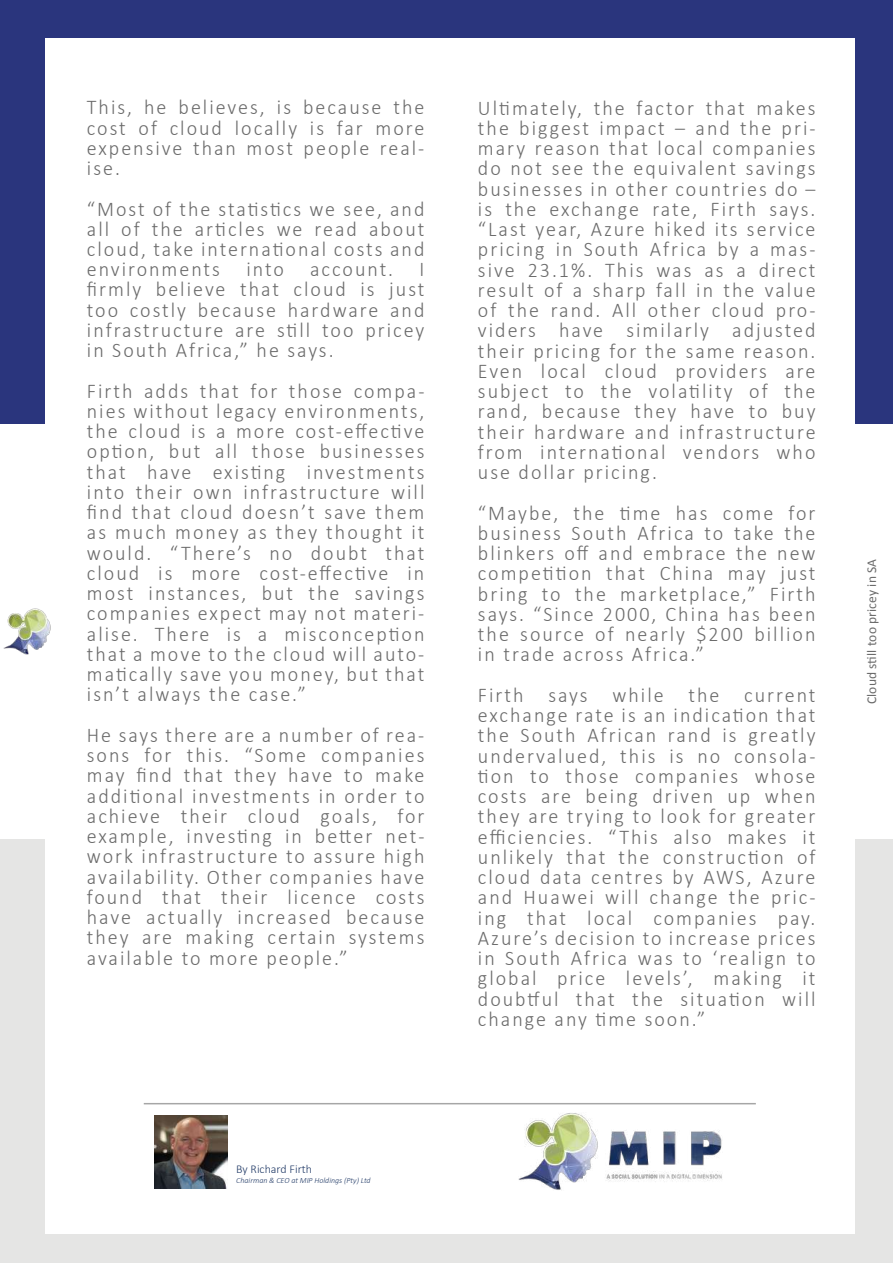
<style>
.page{position:relative;width:893px;height:1263px;background:#fff}
.page>*{position:absolute;margin:0;border:0;box-sizing:border-box;transform-origin:0 0}
.t1{font:300 21px/20.2px "Calibri";letter-spacing:.1em;color:#6b6b6b;text-align:justify;scale:.96 1}
.t2{font:13.5px "Calibri";letter-spacing:.01em;color:#6b6b6b}
.t3{font:300 12px "Calibri";color:#223b67}
.t4{font:italic 300 7.95px "Calibri";color:#223b67}
</style>
<div class="page">
<div style="left:0;top:0;width:893px;height:424px;background:#2a357d"></div>
<div style="left:0;top:839px;width:893px;height:424px;background:#e5e5e4"></div>
<div style="left:46px;top:38px;width:809px;height:1195px;background:#fff"></div>
<hr style="left:144px;top:1103px;width:612px;height:1px;background:#6b6b6b">
<img style="left:518px;top:1113px;width:204px;height:77px">
<img style="left:3px;top:608px;width:48px;height:47px">
<img style="left:155px;top:1115px;width:73px;height:74px">
<p class="t1" style="left:87px;top:97px;width:353px">This, he believes, is because the cost of cloud locally is far more expensive than most people real&shy;ise.</p>
<p class="t1" style="left:87px;top:198px;width:353px">“Most of the statistics we see, and all of the articles we read about cloud, take international costs and environments</p>
<p class="t1" style="left:246px;top:259px;width:41px">into</p>
<p class="t1" style="left:310px;top:259px;width:88px">account.</p>
<p class="t1" style="left:87px;top:259px;width:353px;text-indent:333px">I firmly believe that cloud is just too costly because hardware and infrastructure are still too pricey in South Africa,” he says.</p>
<p class="t1" style="left:87px;top:380px;width:353px">Firth adds that for those compa&shy;nies without legacy environments, the cloud is a more cost-effective option, but all those businesses that have existing investments into their own infrastructure will find that cloud doesn’t save them as much money as they thought it would. “There’s no doubt that cloud is more cost-effective in most instances, but the savings companies expect may not materi&shy;alise. There is a misconception that a move to the cloud will auto&shy;matically save you money, but that isn’t always the case.”</p>
<p class="t1" style="left:87px;top:725px;width:353px">He says there are a number of rea&shy;sons for this. “Some companies may find that they have to make additional investments in order to achieve their cloud goals, for example, investing in better net&shy;work infrastructure to assure high availability. Other companies have found that their licence costs have actually increased because they are making certain systems available to more people.”</p>
<p class="t3" style="left:236px;top:1161px;width:77px">By Richard Firth</p>
<p class="t4" style="left:236px;top:1175px;width:136px">Chairman &amp; CEO at MIP Holdings (Pty) Ltd</p>
<p class="t1" style="left:478px;top:97px;width:353px">Ultimately, the factor that makes the biggest impact – and the pri&shy;mary reason that local companies do not see the equivalent savings businesses in other countries do – is the exchange rate, Firth says. “Last year, Azure hiked its service pricing in South Africa by a mas&shy;sive 23.1%. This was as a direct result of a sharp fall in the value of the rand. All other cloud pro&shy;viders have similarly adjusted their pricing for the same reason.<br>Even local cloud providers are subject to the volatility of the rand, because they have to buy their hardware and infrastructure from international vendors who use dollar pricing.</p>
<p class="t1" style="left:478px;top:502px;width:353px">“Maybe, the time has come for business South Africa to take the blinkers off and embrace the new competition that China may just bring to the marketplace,” Firth says. “Since 2000, China has been the source of nearly $200 billion in trade across Africa.”</p>
<p class="t1" style="left:478px;top:685px;width:353px">Firth says while the current exchange rate is an indication that the South African rand is greatly undervalued, this is no consola&shy;tion to those companies whose costs are being driven up when they are trying to look for greater efficiencies. “This also makes it unlikely that the construction of cloud data centres by AWS, Azure and Huawei will change the pric&shy;ing that local companies pay.<br>Azure’s decision to increase prices in South Africa was to ‘realign to global price levels’, making it doubtful that the situation will change any time soon.”</p>
<p class="t2" style="left:862px;top:704px;width:147px;rotate:-90deg">Cloud still too pricey in SA</p>
</div>
